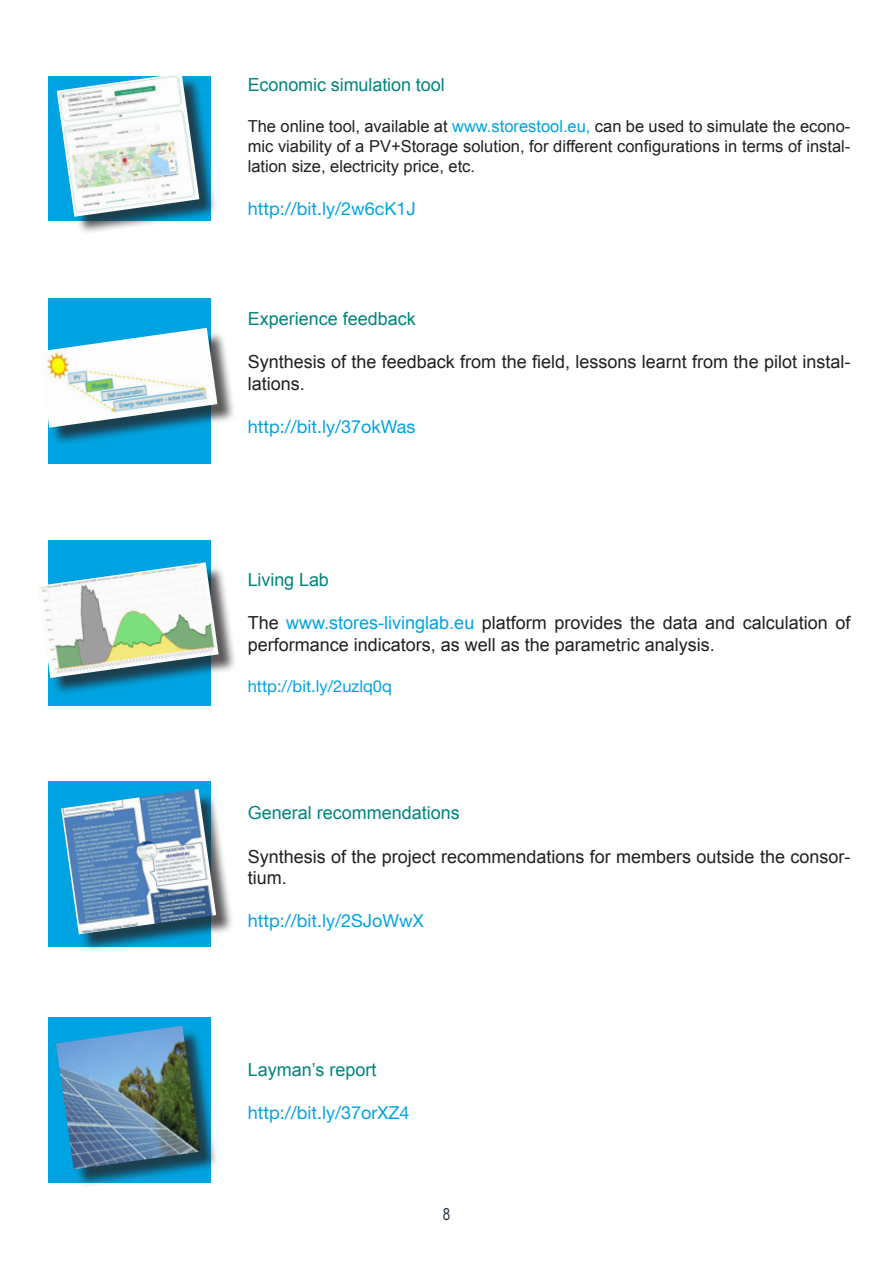
<style>
.page{position:relative;width:893px;height:1263px;background:#fff}
.page>*{position:absolute;margin:0;border:0;box-sizing:border-box;transform-origin:0 0}
.t1{font:18px/21.6px "Arial";color:#231f20}
.t2{font:18px "Arial";color:#00857e}
.t3{font:18px "Helvetica Neue";color:#00a3e1}
.t4{font:16.5px/19.8px "Arial";color:#231f20;text-align:justify}
.t5{font:16.5px "Helvetica Neue";color:#00a3e1}
.t6{font:16.5px "Arial Narrow";color:#2c3a4a}
.s1{color:#00a3e1}
</style>
<div class="page">
<div style="left:49px;top:540px;width:162px;height:166px;background:#00a3e1"></div>
<div style="left:49px;top:298px;width:162px;height:165px;background:#00a3e1"></div>
<div style="left:49px;top:781px;width:162px;height:166px;background:#00a3e1"></div>
<div style="left:41px;top:565px;width:196px;height:131px;background:#231f20;opacity:.75"></div>
<img style="left:40px;top:562px;width:179px;height:116px">
<div style="left:42px;top:331px;width:194px;height:115px;background:#231f20;opacity:.75"></div>
<img style="left:42px;top:328px;width:175px;height:100px">
<div style="left:64px;top:792px;width:170px;height:160px;background:#231f20;opacity:.75"></div>
<img style="left:61px;top:789px;width:155px;height:145px">
<div style="left:49px;top:1017px;width:162px;height:166px;background:#00a3e1"></div>
<div style="left:59px;top:1029px;width:159px;height:158px;background:#231f20;opacity:.75"></div>
<img style="left:56px;top:1026px;width:144px;height:143px">
<div style="left:49px;top:77px;width:162px;height:144px;background:#00a3e1"></div>
<div style="left:59px;top:76px;width:159px;height:159px;background:#231f20;opacity:.75"></div>
<img style="left:57px;top:75px;width:142px;height:142px">
<p class="t2" style="left:248px;top:73px;width:198px">Economic simulation tool</p>
<p class="t4" style="left:248px;top:117px;width:604px">The online tool, available at <span class="s1">www.storestool.eu,</span> can be used to simulate the econo&shy;mic viability of a PV+Storage solution, for different configurations in terms of instal&shy;lation size, electricity price, etc.</p>
<p class="t3" style="left:248px;top:198px;width:170px">http://bit.ly/2w6cK1J</p>
<p class="t2" style="left:248px;top:307px;width:170px">Experience feedback</p>
<p class="t1" style="left:248px;top:351px;width:604px">Synthesis of the feedback from the field, lessons learnt from the pilot instal&shy;lations.</p>
<p class="t3" style="left:248px;top:416px;width:169px">http://bit.ly/37okWas</p>
<p class="t2" style="left:248px;top:568px;width:83px">Living Lab</p>
<p class="t1" style="left:248px;top:612px;width:604px">The <span class="s1">www.stores-livinglab.eu</span> platform provides the data and calculation of performance indicators, as well as the parametric analysis.</p>
<p class="t5" style="left:248px;top:677px;width:146px">http://bit.ly/2uzlq0q</p>
<p class="t2" style="left:248px;top:801px;width:214px">General recommendations</p>
<p class="t1" style="left:248px;top:846px;width:604px">Synthesis of the project recommendations for members outside the consor&shy;tium.</p>
<p class="t3" style="left:248px;top:910px;width:178px">http://bit.ly/2SJoWwX</p>
<p class="t2" style="left:248px;top:1057px;width:130px">Layman’s report</p>
<p class="t3" style="left:248px;top:1101px;width:163px">http://bit.ly/37orXZ4</p>
<p class="t6" style="left:443px;top:1204px;width:9px">8</p>
</div>
